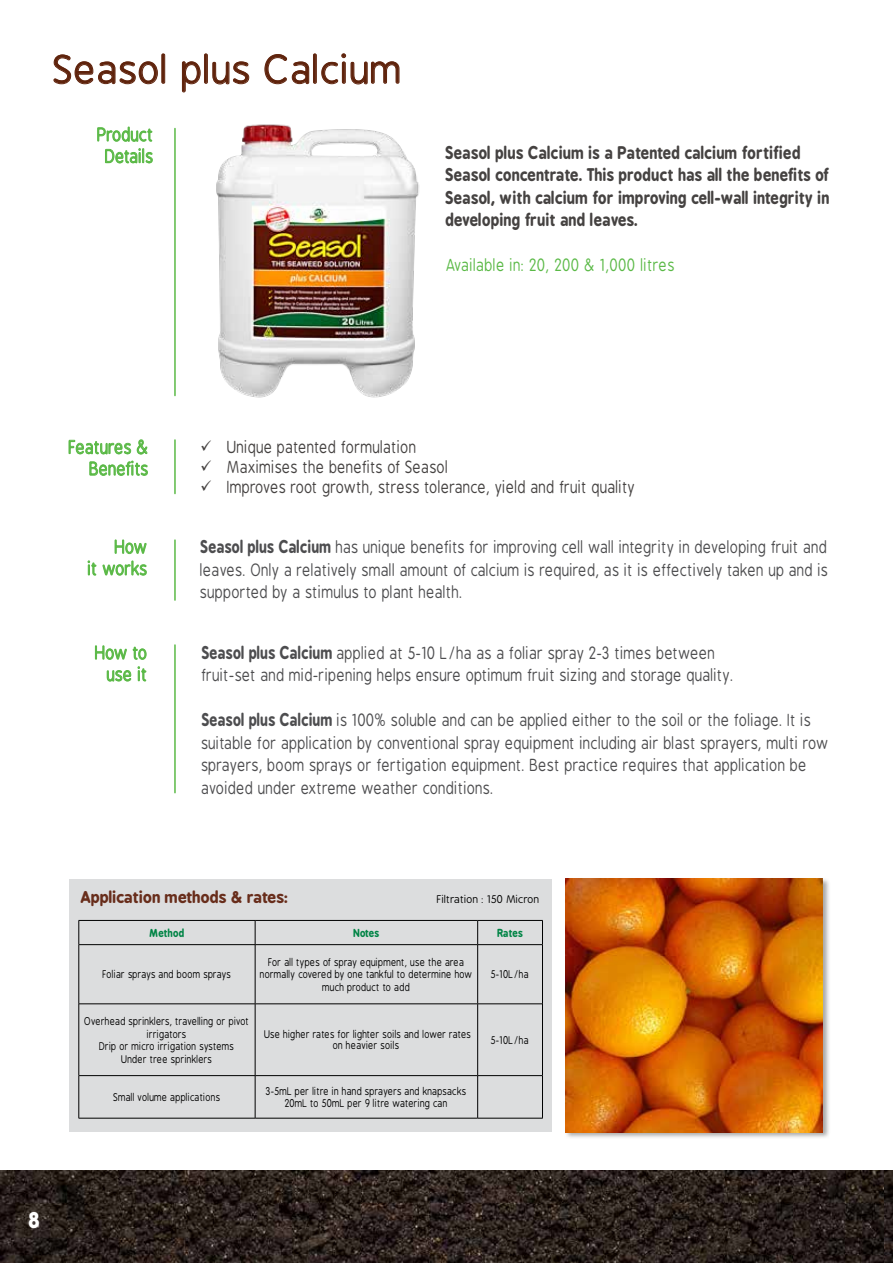
<style>
.page{position:relative;width:893px;height:1263px;background:#fff}
.page>*{position:absolute;margin:0;border:0;box-sizing:border-box;transform-origin:0 0}
.t1{font:37.5px "B Preplay";letter-spacing:.015em;color:#5f230c}
.t2{font:700 21px "B Preplay";color:#fff}
.t3{font:18px/21.6px "B Preplay";letter-spacing:.015em;color:#5ab946;text-align:right;scale:.85 1}
.t4{font:16.5px/22.5px "B Preplay";letter-spacing:.015em;color:#4d4d4f;scale:.85 1}
.t5{font:700 16.5px/22.5px "B Preplay";letter-spacing:.015em;color:#454241;scale:.9 1}
.t6{font:16.5px "B Preplay";letter-spacing:.015em;color:#454241;scale:.85 1}
.t7{font:16.5px "B Preplay";letter-spacing:.025em;color:#5ab946;scale:.85 1}
.t8{font:700 15.6px "B Preplay";color:#682d1b}
.t9{font:10.5px/12.6px "B Preplay";letter-spacing:.015em;color:#000;text-align:center;scale:.85 1}
.t10{font:10.5px "B Preplay";letter-spacing:.015em;color:#000}
.t11{font:700 10.5px "B Preplay";letter-spacing:.02em;color:#008445;scale:.91 1}
.s1{font-weight:700}
</style>
<div class="page">
<img style="left:0;top:1170px;width:893px;height:93px">
<svg style="left:53px;top:54px;width:105px;height:31px"></svg>
<div style="left:161px;top:54px;width:4px;height:30px;border:1px solid #5f230c"></div>
<svg style="left:182px;top:61px;width:19px;height:32px"></svg>
<div style="left:204px;top:54px;width:4px;height:30px;border:1px solid #5f230c"></div>
<svg style="left:212px;top:61px;width:38px;height:24px"></svg>
<svg style="left:264px;top:54px;width:46px;height:31px"></svg>
<div style="left:313px;top:54px;width:4px;height:30px;border:1px solid #5f230c"></div>
<svg style="left:321px;top:53px;width:79px;height:32px"></svg>
<svg style="left:97px;top:126px;width:55px;height:16px"></svg>
<svg style="left:105px;top:148px;width:48px;height:15px"></svg>
<hr style="left:174px;top:129px;width:2px;height:266px;background:#5ab946">
<svg style="left:68px;top:440px;width:63px;height:14px"></svg>
<svg style="left:137px;top:439px;width:11px;height:16px"></svg>
<svg style="left:89px;top:461px;width:59px;height:15px"></svg>
<svg style="left:115px;top:539px;width:32px;height:15px"></svg>
<svg style="left:88px;top:560px;width:59px;height:16px"></svg>
<img style="left:216px;top:124px;width:203px;height:274px">
<div style="left:564px;top:877px;width:266px;height:262px;background:#000;opacity:.35"></div>
<img style="left:566px;top:879px;width:257px;height:253px">
<div style="left:69px;top:879px;width:483px;height:253px;background:#dcddde"></div>
<hr style="left:79px;top:920px;width:176px;height:1px;background:#000">
<hr style="left:255px;top:920px;width:223px;height:1px;background:#000">
<hr style="left:478px;top:920px;width:65px;height:1px;background:#000">
<hr style="left:79px;top:944px;width:176px;height:1px;background:#000">
<hr style="left:255px;top:944px;width:223px;height:1px;background:#000">
<hr style="left:478px;top:944px;width:64px;height:1px;background:#000">
<svg style="left:79px;top:921px;width:1px;height:24px"></svg>
<svg style="left:255px;top:921px;width:1px;height:23px"></svg>
<svg style="left:477px;top:921px;width:1px;height:23px"></svg>
<svg style="left:542px;top:921px;width:1px;height:24px"></svg>
<hr style="left:255px;top:945px;width:1px;height:58px;background:#000">
<hr style="left:477px;top:945px;width:1px;height:58px;background:#000">
<hr style="left:79px;top:1004px;width:1px;height:71px;background:#000">
<hr style="left:255px;top:1004px;width:1px;height:71px;background:#000">
<hr style="left:477px;top:1004px;width:1px;height:71px;background:#000">
<hr style="left:542px;top:1004px;width:1px;height:71px;background:#000">
<hr style="left:79px;top:1075px;width:1px;height:43px;background:#000">
<hr style="left:255px;top:1076px;width:1px;height:42px;background:#000">
<hr style="left:477px;top:1076px;width:1px;height:42px;background:#000">
<hr style="left:542px;top:1075px;width:1px;height:43px;background:#000">
<hr style="left:79px;top:1075px;width:176px;height:1px;background:#000">
<hr style="left:255px;top:1075px;width:223px;height:1px;background:#000">
<hr style="left:478px;top:1075px;width:64px;height:1px;background:#000">
<hr style="left:79px;top:1118px;width:176px;height:1px;background:#000">
<hr style="left:255px;top:1118px;width:223px;height:1px;background:#000">
<hr style="left:478px;top:1118px;width:65px;height:1px;background:#000">
<hr style="left:79px;top:945px;width:1px;height:59px;background:#000">
<hr style="left:542px;top:945px;width:1px;height:59px;background:#000">
<hr style="left:79px;top:1003px;width:176px;height:1px;background:#000">
<hr style="left:255px;top:1003px;width:223px;height:1px;background:#000">
<hr style="left:478px;top:1003px;width:64px;height:1px;background:#000">
<hr style="left:174px;top:440px;width:2px;height:54px;background:#5ab946">
<hr style="left:174px;top:645px;width:2px;height:148px;background:#5ab946">
<hr style="left:174px;top:540px;width:2px;height:60px;background:#5ab946">
<svg style="left:95px;top:645px;width:32px;height:15px"></svg>
<svg style="left:133px;top:646px;width:14px;height:14px"></svg>
<svg style="left:107px;top:670px;width:24px;height:12px"></svg>
<svg style="left:138px;top:666px;width:8px;height:15px"></svg>
<h1 class="t1" style="left:54px;top:50px;width:350px">Seasol plus Calcium</h1>
<p class="t3" style="left:98px;top:124px;width:67px;text-align:center">Product<br>Details</p>
<p class="t5" style="left:445px;top:141px;width:428px">Seasol plus Calcium is a Patented calcium fortified Seasol concentrate. This product has all the benefits of Seasol, with calcium for improving cell-wall integrity in developing fruit and leaves.</p>
<p class="t7" style="left:446px;top:256px;width:270px">Available in: 20, 200 &amp; 1,000 litres</p>
<p class="t3" style="left:69px;top:437px;width:95px">Features &amp;<br>Benefits</p>
<p class="t6" style="left:201px;top:438px;width:256px">✓ Unique patented formulation</p>
<p class="t6" style="left:201px;top:458px;width:293px">✓ Maximises the benefits of Seasol</p>
<p class="t6" style="left:201px;top:478px;width:513px">✓ Improves root growth, stress tolerance, yield and fruit quality</p>
<p class="t3" style="left:88px;top:537px;width:72px">How<br>it works</p>
<p class="t4" style="left:201px;top:536px;width:740px;text-align:justify"><span class="s1">Seasol plus Calcium</span> has unique benefits for improving cell wall integrity in developing fruit and leaves. Only a relatively small amount of calcium is required, as it is effectively taken up and is supported by a stimulus to plant health.</p>
<p class="t3" style="left:95px;top:642px;width:63px">How to use it</p>
<p class="t4" style="left:202px;top:642px;width:628px"><span class="s1">Seasol plus Calcium</span> applied at 5-10 L/ha as a foliar spray 2-3 times between fruit-set and mid-ripening helps ensure optimum fruit sizing and storage quality.</p>
<p class="t4" style="left:202px;top:709px;width:739px"><span class="s1">Seasol plus Calcium</span> is 100% soluble and can be applied either to the soil or the foliage. It is suitable for application by conventional spray equipment including air blast sprayers, multi row sprayers, boom sprays or fertigation equipment. Best practice requires that application be avoided under extreme weather conditions.</p>
<p class="t8" style="left:81px;top:888px;width:208px">Application methods &amp; rates:</p>
<p class="t10" style="left:437px;top:893px;width:104px">Filtration : 150 Micron</p>
<p class="t11" style="left:149px;top:926px;width:40px">Method</p>
<p class="t11" style="left:353px;top:926px;width:30px">Notes</p>
<p class="t11" style="left:497px;top:926px;width:30px">Rates</p>
<p class="t9" style="left:103px;top:968px;width:153px">Foliar sprays and boom sprays</p>
<p class="t9" style="left:260px;top:956px;width:251px">For all types of spray equipment, use the area normally covered by one tankful to determine how much product to add</p>
<p class="t9" style="left:491px;top:968px;width:46px">5-10L/ha</p>
<p class="t9" style="left:85px;top:1015px;width:195px">Overhead sprinklers, travelling or pivot irrigators<br>Drip or micro irrigation systems<br>Under tree sprinklers</p>
<p class="t9" style="left:264px;top:1029px;width:245px;line-height:11.1px">Use higher rates for lighter soils and lower rates on heavier soils</p>
<p class="t9" style="left:491px;top:1034px;width:46px">5-10L/ha</p>
<p class="t9" style="left:113px;top:1091px;width:128px">Small volume applications</p>
<p class="t9" style="left:266px;top:1086px;width:237px;line-height:11.2px">3-5mL per litre in hand sprayers and knapsacks<br>20mL to 50mL per 9 litre watering can</p>
<p class="t2" style="left:29px;top:1207px;width:13px">8</p>
</div>
